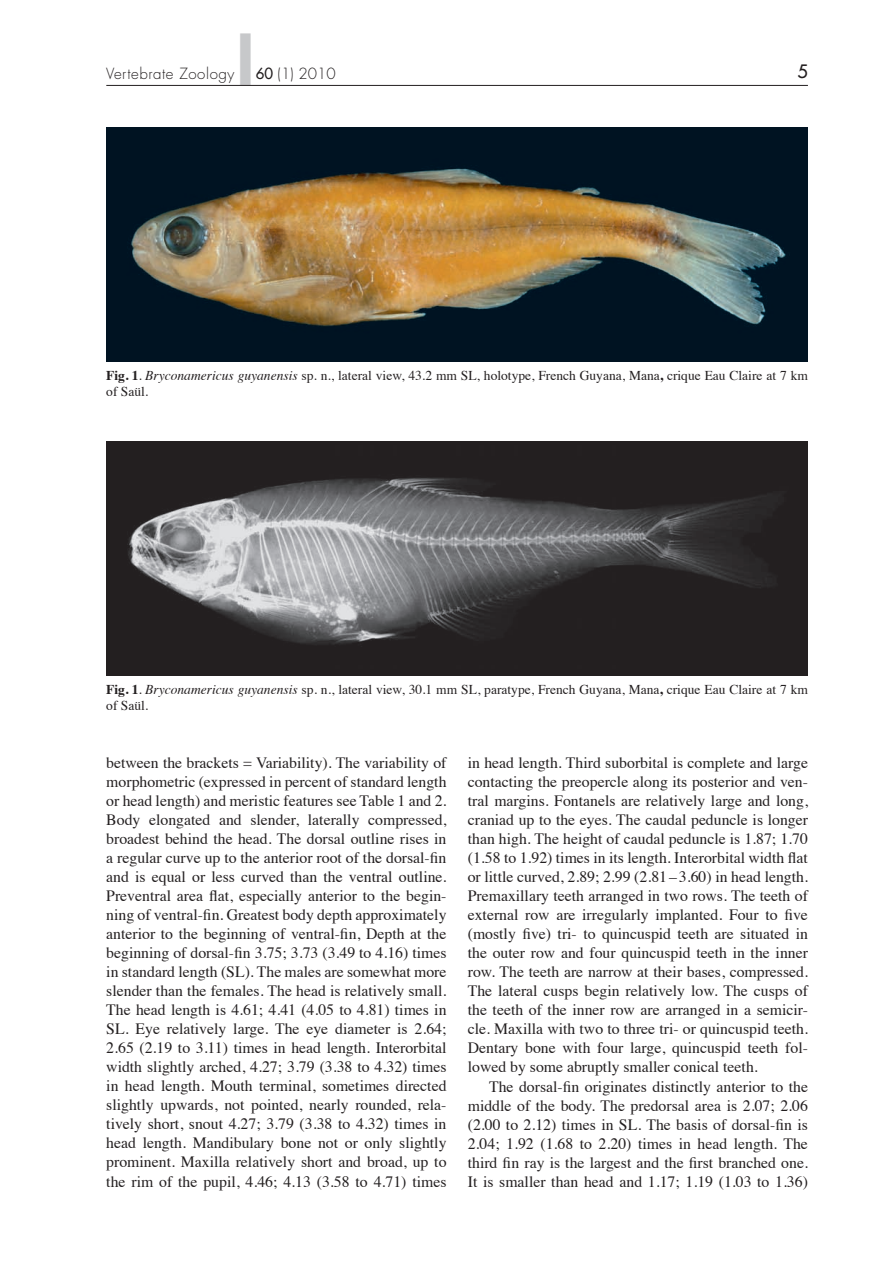
<style>
.page{position:relative;width:893px;height:1263px;background:#fff}
.page>*{position:absolute;margin:0;border:0;box-sizing:border-box;transform-origin:0 0}
.t1{font:18px "Futura";color:#231f20}
.t2{font:15.75px/19px "Times";color:#231f20;text-align:justify}
.t3{font:300 15px "Futura";letter-spacing:.04em;color:#231f20}
.t4{font:13.5px/16.2px "Times";color:#231f20}
.s1{color:#c7c8ca}
.s2{font-weight:400}
.s3{font-weight:700}
.s4{font-style:italic}
</style>
<div class="page">
<hr style="left:106px;top:85px;width:702px;height:1px;background:#231f20">
<img style="left:106px;top:128px;width:702px;height:233px">
<img style="left:106px;top:442px;width:702px;height:233px">
<p class="t3" style="left:106px;top:66px;width:231px">Vertebrate Zoology <span class="s1">■</span> <span class="s2">60</span> (1) 2010</p>
<p class="t1" style="left:797px;top:62px;width:12px">5</p>
<p class="t4" style="left:106px;top:369px;width:703px"><span class="s3">Fig. 1</span>. <span class="s4">Bryconamericus guyanensis</span> sp. n., lateral view, 43.2 mm SL, holotype, French Guyana, Mana<span class="s3">,</span> crique Eau Claire at 7 km of Saül.</p>
<p class="t4" style="left:106px;top:683px;width:703px"><span class="s3">Fig. 1</span>. <span class="s4">Bryconamericus guyanensis</span> sp. n., lateral view, 30.1 mm SL, paratype, French Guyana, Mana<span class="s3">,</span> crique Eau Claire at 7 km of Saül.</p>
<p class="t2" style="left:106px;top:754px;width:342px">between the brackets = Variability). The variability of morphometric (expressed in percent of standard length or head length) and meristic features see Table 1 and 2.<br>Body elongated and slender, laterally compressed, broadest behind the head. The dorsal outline rises in a regular curve up to the anterior root of the dorsal-fin and is equal or less curved than the ventral outline.<br>Preventral area flat, especially anterior to the begin&shy;ning of ventral-fin. Greatest body depth approximately anterior to the beginning of ventral-fin, Depth at the beginning of dorsal-fin 3.75; 3.73 (3.49 to 4.16) times in standard length (SL). The males are somewhat more slender than the females. The head is relatively small.<br>The head length is 4.61; 4.41 (4.05 to 4.81) times in SL. Eye relatively large. The eye diameter is 2.64; 2.65 (2.19 to 3.11) times in head length. Interorbital width slightly arched, 4.27; 3.79 (3.38 to 4.32) times in head length. Mouth terminal, sometimes directed slightly upwards, not pointed, nearly rounded, rela&shy;tively short, snout 4.27; 3.79 (3.38 to 4.32) times in head length. Mandibulary bone not or only slightly prominent. Maxilla relatively short and broad, up to the rim of the pupil, 4.46; 4.13 (3.58 to 4.71) times</p>
<p class="t2" style="left:468px;top:754px;width:342px">in head length. Third suborbital is complete and large contacting the preopercle along its posterior and ven&shy;tral margins. Fontanels are relatively large and long, craniad up to the eyes. The caudal peduncle is longer than high. The height of caudal peduncle is 1.87; 1.70 (1.58 to 1.92) times in its length. Interorbital width flat or little curved, 2.89; 2.99 (2.81 – 3.60) in head length.<br>Premaxillary teeth arranged in two rows. The teeth of external row are irregularly implanted. Four to five (mostly five) tri- to quincuspid teeth are situated in the outer row and four quincuspid teeth in the inner row. The teeth are narrow at their bases, compressed.<br>The lateral cusps begin relatively low. The cusps of the teeth of the inner row are arranged in a semicir&shy;cle. Maxilla with two to three tri- or quincuspid teeth.<br>Dentary bone with four large, quincuspid teeth fol&shy;lowed by some abruptly smaller conical teeth.</p>
<p class="t2" style="left:468px;top:1078px;width:342px;text-indent:21px">The dorsal-fin originates distinctly anterior to the middle of the body. The predorsal area is 2.07; 2.06 (2.00 to 2.12) times in SL. The basis of dorsal-fin is 2.04; 1.92 (1.68 to 2.20) times in head length. The third fin ray is the largest and the first branched one.<br>It is smaller than head and 1.17; 1.19 (1.03 to 1.36)</p>
</div>
